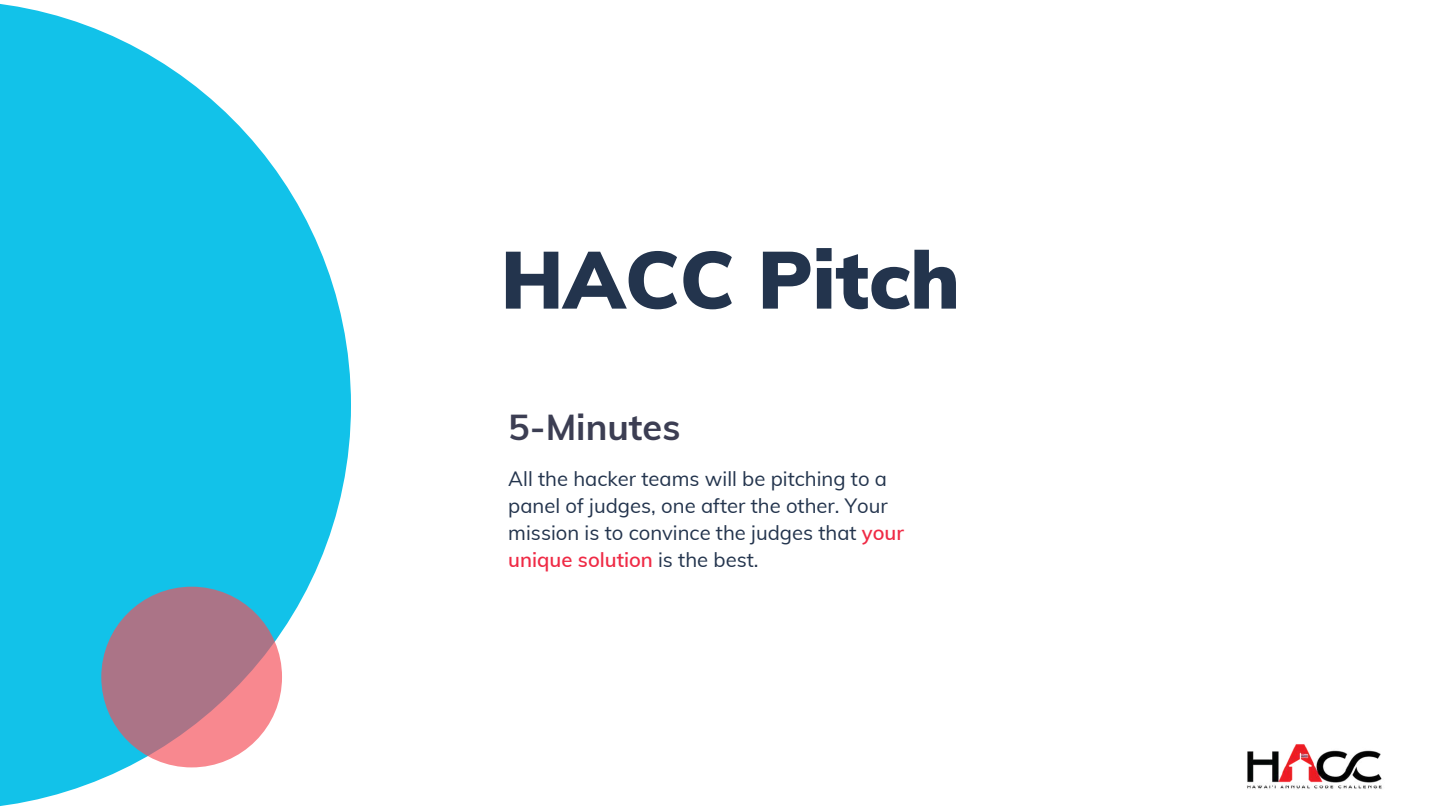
<style>
.page{position:relative;width:1440px;height:810px;background:#fff}
.page>*{position:absolute;margin:0;border:0;box-sizing:border-box;transform-origin:0 0}
.t1{font:900 80px "Muli";color:#23344d}
.t2{font:700 36px "Muli";color:#3c3e53}
.t3{font:20.3px/27px "Muli";color:#23344d}
.s1{font-weight:600;color:#ef2a45}
</style>
<div class="page">
<svg style="left:0;top:4px;width:351px;height:802px;fill:#12c2e9"></svg>
<img style="left:1247px;top:744px;width:135px;height:46px">
<svg style="left:101px;top:587px;width:181px;height:180px;fill:#ab7487"></svg>
<h1 class="t1" style="left:501px;top:228px;width:461px">HACC Pitch</h1>
<h2 class="t2" style="left:508px;top:404px;width:174px">5-Minutes</h2>
<p class="t3" style="left:508px;top:465px;width:397px">All the hacker teams will be pitching to a panel of judges, one after the other. Your mission is to convince the judges that <span class="s1">your unique solution</span> is the best.</p>
</div>
